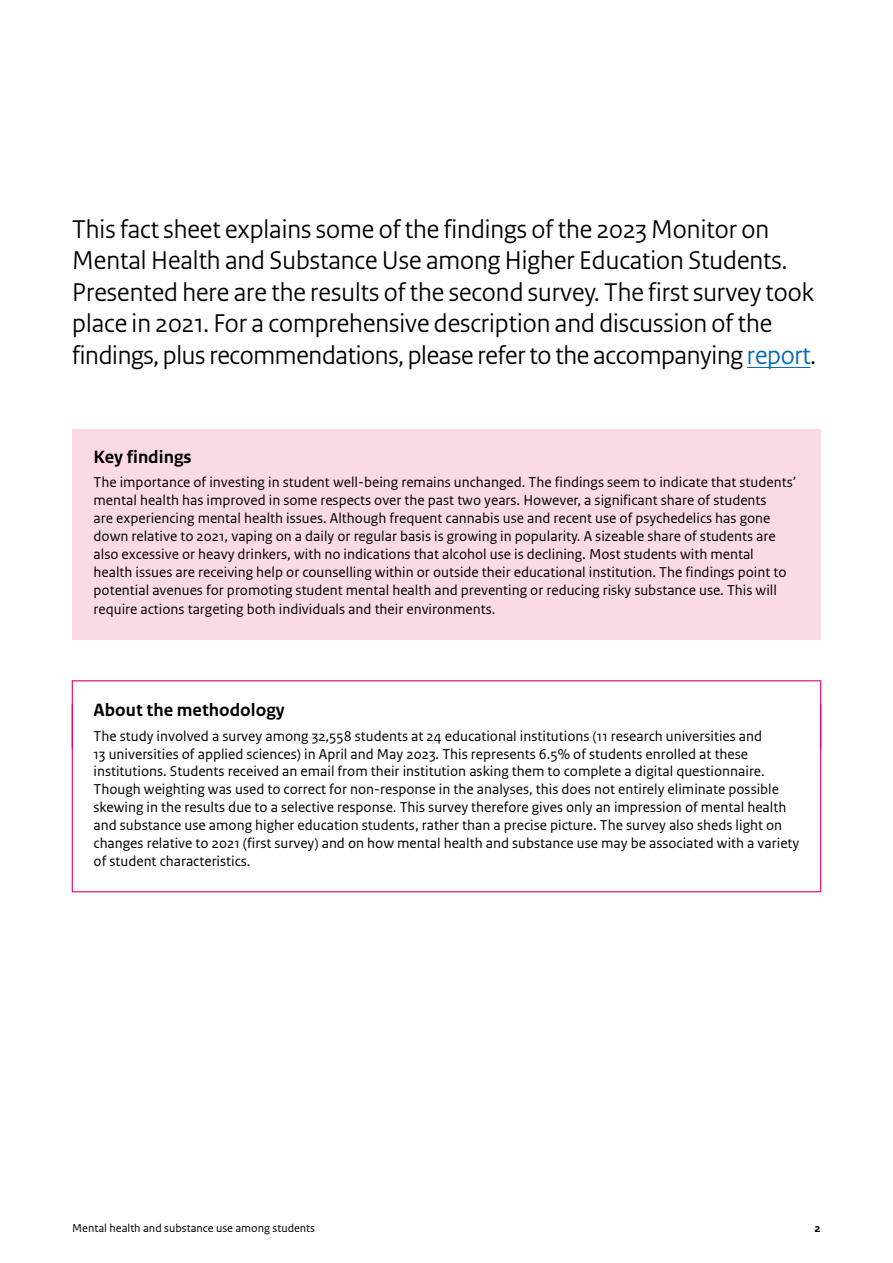
<style>
.page{position:relative;width:893px;height:1263px;background:#fff}
.page>*{position:absolute;margin:0;border:0;box-sizing:border-box;transform-origin:0 0}
.Intro_Large_18pt{font:27px/31.5px "Rijksoverheid Sans Heading";color:#000}
.Box_Body_Border_10pt{font:700 18.75px "Rijksoverheid Sans Text";color:#000}
.H2_Box_Head_Robijn_12_5pt{font:700 18.75px "Rijksoverheid Sans Text";color:#000}
.Box_Body_Robijn_10pt{font:15px/18px "Rijksoverheid Sans Text";color:#000}
.Box_Body_Border_10pt-2{font:15px/17.9px "Rijksoverheid Sans Text";color:#000}
.t1{font:12px "Rijksoverheid Sans Text";color:#000}
.t2{font:700 12px "Rijksoverheid Sans Text";color:#000}
.s1{color:#0069b3}
</style>
<div class="page">
<hr style="left:747px;top:367px;width:63px;height:1px;background:#0069b3">
<div style="left:72px;top:429px;width:749px;height:67px;background:#fadbe5"></div>
<div style="left:72px;top:452px;width:749px;height:188px;background:#fadbe5"></div>
<div style="left:72px;top:703px;width:749px;height:189px;border:1px solid #e0006d"></div>
<p class="Intro_Large_18pt" style="left:72px;top:213px;width:745px">This fact sheet explains some of the findings of the 2023 Monitor on Mental Health and Substance Use among Higher Education Students.<br>Presented here are the results of the second survey. The first survey took place in 2021. For a comprehensive description and discussion of the findings, plus recommendations, please refer to the accompanying <span class="s1">report</span>.</p>
<h2 class="H2_Box_Head_Robijn_12_5pt" style="left:94px;top:447px;width:100px">Key findings</h2>
<p class="Box_Body_Robijn_10pt" style="left:94px;top:474px;width:704px">The importance of investing in student well-being remains unchanged. The findings seem to indicate that students’ mental health has improved in some respects over the past two years. However, a significant share of students<br>are experiencing mental health issues. Although frequent cannabis use and recent use of psychedelics has gone down relative to 2021, vaping on a daily or regular basis is growing in popularity. A sizeable share of students are also excessive or heavy drinkers, with no indications that alcohol use is declining. Most students with mental health issues are receiving help or counselling within or outside their educational institution. The findings point to potential avenues for promoting student mental health and preventing or reducing risky substance use. This will require actions targeting both individuals and their environments.</p>
<p class="Box_Body_Border_10pt" style="left:94px;top:699px;width:193px">About the methodology</p>
<p class="Box_Body_Border_10pt-2" style="left:94px;top:727px;width:707px">The study involved a survey among 32,558 students at 24 educational institutions (11 research universities and<br>13 universities of applied sciences) in April and May 2023. This represents 6.5% of students enrolled at these institutions. Students received an email from their institution asking them to complete a digital questionnaire.<br>Though weighting was used to correct for non-response in the analyses, this does not entirely eliminate possible skewing in the results due to a selective response. This survey therefore gives only an impression of mental health and substance use among higher education students, rather than a precise picture. The survey also sheds light on changes relative to 2021 (first survey) and on how mental health and substance use may be associated with a variety of student characteristics.</p>
<p class="t1" style="left:72px;top:1221px;width:244px">Mental health and substance use among students</p>
<p class="t2" style="left:815px;top:1221px;width:8px">2</p>
</div>
